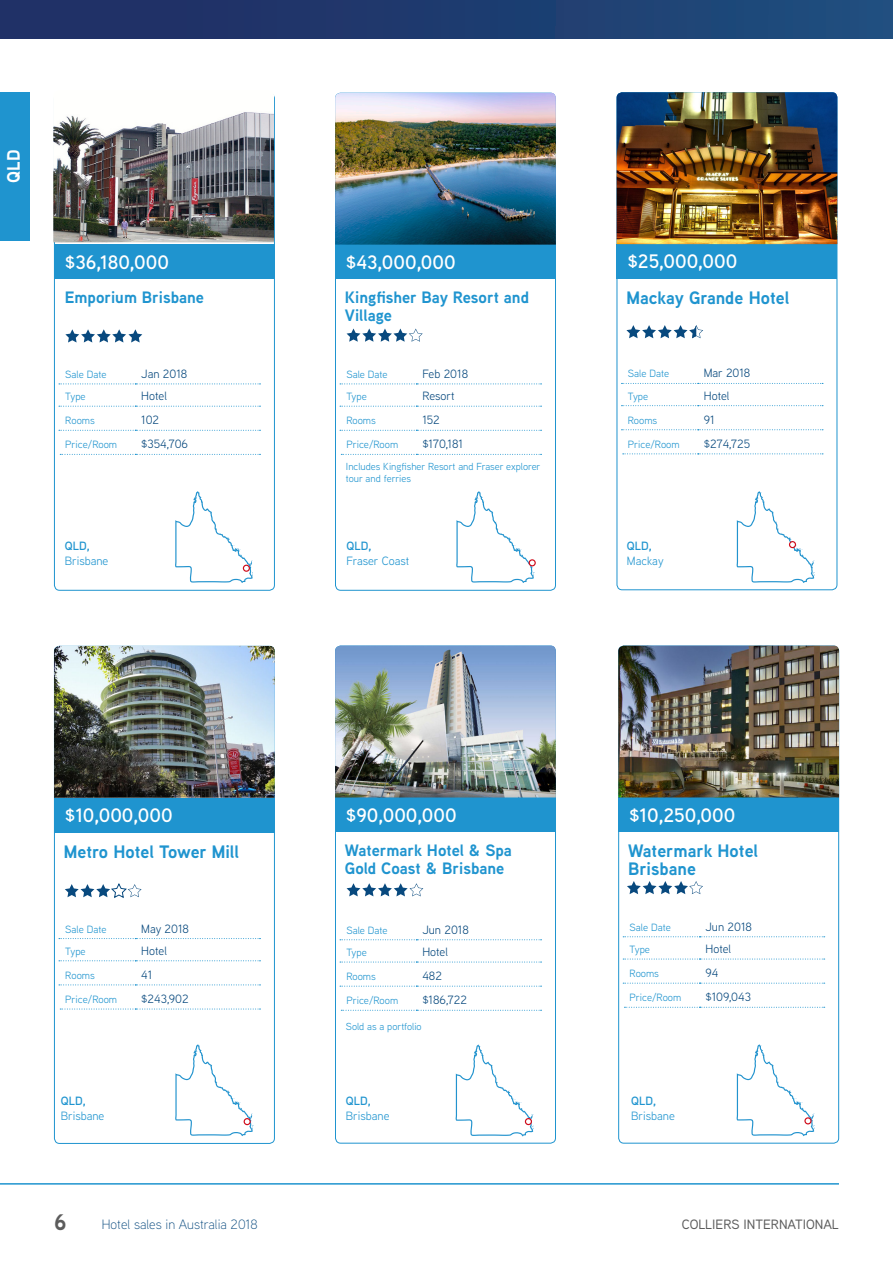
<style>
.page{position:relative;width:893px;height:1263px;background:#fff}
.page>*{position:absolute;margin:0;border:0;box-sizing:border-box;transform-origin:0 0}
.t1{font:700 22.5px "Aaux Next";color:#5c5c5c}
.t2{font:600 19.5px "Aaux Next";color:#fff}
.t3{font:700 18px/18px "Aaux Next";color:#1f94cf}
.t4{font:700 18px "Aaux Next";color:#fff}
.t5{font:700 16.5px/18px "Aaux Next";color:#1f94cf}
.t6{font:300 13.5px "Aaux Next";color:#08497e}
.t7{font:500 13.5px "Aaux Next";color:#5c5c5c}
.t8{font:12px "Aaux Next";color:#08497e}
.t9{font:12px "Aaux Next";color:#1f94cf}
.t10{font:600 12px "Aaux Next";color:#1f94cf}
.t11{font:10.5px "Aaux Next";color:#1f94cf}
.t12{font:10.2px/12.3px "Aaux Next";color:#1f94cf}
</style>
<div class="page">
<hr style="left:0;top:1183px;width:839px;height:1px;background:#1f94cf">
<svg style="left:0;top:0;width:893px;height:39px;background:#1f3c6f"></svg>
<svg style="left:347px;top:329px;width:76px;height:13px"></svg>
<svg style="left:59px;top:384px;width:201px;height:1px"></svg>
<svg style="left:59px;top:406px;width:201px;height:1px"></svg>
<svg style="left:59px;top:430px;width:201px;height:1px"></svg>
<svg style="left:60px;top:454px;width:200px;height:1px"></svg>
<div style="left:54px;top:245px;width:221px;height:34px;background:#1f94cf"></div>
<img style="left:53px;top:112px;width:221px;height:130px">
<svg style="left:175px;top:491px;width:78px;height:92px"></svg>
<div style="left:243px;top:565px;width:7px;height:7px;border:1px solid #cf0d1c;border-radius:50%"></div>
<svg style="left:456px;top:491px;width:79px;height:92px"></svg>
<div style="left:529px;top:559px;width:7px;height:7px;border:1px solid #cf0d1c;border-radius:50%"></div>
<svg style="left:340px;top:384px;width:202px;height:1px"></svg>
<svg style="left:340px;top:406px;width:202px;height:1px"></svg>
<svg style="left:340px;top:430px;width:202px;height:1px"></svg>
<svg style="left:341px;top:454px;width:201px;height:1px"></svg>
<div style="left:337px;top:245px;width:217px;height:34px;background:#1f94cf"></div>
<img style="left:335px;top:93px;width:221px;height:152px">
<svg style="left:621px;top:383px;width:202px;height:1px"></svg>
<svg style="left:621px;top:405px;width:202px;height:1px"></svg>
<svg style="left:621px;top:429px;width:202px;height:1px"></svg>
<svg style="left:623px;top:453px;width:200px;height:1px"></svg>
<div style="left:619px;top:244px;width:216px;height:35px;background:#1f94cf"></div>
<img style="left:617px;top:92px;width:220px;height:152px">
<svg style="left:737px;top:491px;width:77px;height:92px"></svg>
<div style="left:789px;top:541px;width:7px;height:7px;border:1px solid #cf0d1c;border-radius:50%"></div>
<svg style="left:175px;top:1044px;width:78px;height:92px"></svg>
<div style="left:244px;top:1118px;width:7px;height:7px;border:1px solid #cf0d1c;border-radius:50%"></div>
<svg style="left:59px;top:938px;width:201px;height:1px"></svg>
<svg style="left:59px;top:960px;width:201px;height:1px"></svg>
<svg style="left:59px;top:984px;width:201px;height:1px"></svg>
<svg style="left:60px;top:1009px;width:200px;height:1px"></svg>
<div style="left:56px;top:798px;width:217px;height:34px;background:#1f94cf"></div>
<img style="left:54px;top:646px;width:221px;height:152px">
<svg style="left:65px;top:883px;width:77px;height:15px"></svg>
<svg style="left:347px;top:883px;width:76px;height:13px"></svg>
<svg style="left:340px;top:939px;width:202px;height:1px"></svg>
<svg style="left:340px;top:962px;width:202px;height:1px"></svg>
<svg style="left:340px;top:986px;width:202px;height:1px"></svg>
<svg style="left:341px;top:1010px;width:201px;height:1px"></svg>
<div style="left:337px;top:797px;width:217px;height:35px;background:#1f94cf"></div>
<img style="left:335px;top:646px;width:221px;height:151px">
<svg style="left:456px;top:1044px;width:77px;height:92px"></svg>
<div style="left:525px;top:1118px;width:7px;height:7px;border:1px solid #cf0d1c;border-radius:50%"></div>
<svg style="left:623px;top:936px;width:202px;height:1px"></svg>
<svg style="left:623px;top:959px;width:202px;height:1px"></svg>
<svg style="left:623px;top:983px;width:202px;height:1px"></svg>
<svg style="left:624px;top:1007px;width:201px;height:1px"></svg>
<div style="left:618px;top:797px;width:221px;height:35px;background:#1f94cf"></div>
<img style="left:618px;top:646px;width:221px;height:151px">
<svg style="left:627px;top:881px;width:76px;height:13px"></svg>
<svg style="left:737px;top:1044px;width:77px;height:92px"></svg>
<div style="left:804px;top:1117px;width:8px;height:7px;border:1px solid #cf0d1c;border-radius:50%"></div>
<svg style="left:65px;top:329px;width:77px;height:13px"></svg>
<svg style="left:626px;top:325px;width:77px;height:13px"></svg>
<div style="left:0;top:92px;width:29px;height:148px;background:#1f94cf"></div>
<h3 class="t4" style="left:1px;top:183px;width:35px;rotate:-90deg">QLD</h3>
<h2 class="t2" style="left:65px;top:249px;width:106px">$36,180,000</h2>
<h3 class="t5" style="left:65px;top:288px;width:141px">Emporium Brisbane</h3>
<p class="t11" style="left:65px;top:367px;width:43px">Sale Date</p>
<p class="t8" style="left:141px;top:366px;width:48px">Jan 2018</p>
<p class="t11" style="left:65px;top:389px;width:22px">Type</p>
<p class="t8" style="left:141px;top:388px;width:27px">Hotel</p>
<p class="t11" style="left:65px;top:414px;width:31px">Rooms</p>
<p class="t8" style="left:141px;top:412px;width:19px">102</p>
<p class="t11" style="left:65px;top:438px;width:53px">Price/Room</p>
<p class="t8" style="left:141px;top:436px;width:48px">$354,706</p>
<p class="t10" style="left:65px;top:537px;width:26px">QLD,</p>
<p class="t9" style="left:65px;top:552px;width:45px">Brisbane</p>
<h2 class="t2" style="left:346px;top:249px;width:111px">$43,000,000</h2>
<h2 class="t2" style="left:627px;top:248px;width:111px">$25,000,000</h2>
<h3 class="t5" style="left:345px;top:288px;width:186px">Kingfisher Bay Resort and<br>Village</h3>
<h3 class="t3" style="left:626px;top:288px;width:164px">Mackay Grande Hotel</h3>
<p class="t11" style="left:346px;top:367px;width:43px">Sale Date</p>
<p class="t8" style="left:422px;top:366px;width:47px">Feb 2018</p>
<p class="t11" style="left:346px;top:389px;width:22px">Type</p>
<p class="t8" style="left:422px;top:388px;width:34px">Resort</p>
<p class="t11" style="left:346px;top:414px;width:31px">Rooms</p>
<p class="t8" style="left:422px;top:412px;width:19px">152</p>
<p class="t11" style="left:346px;top:438px;width:53px">Price/Room</p>
<p class="t8" style="left:422px;top:436px;width:42px">$170,181</p>
<p class="t11" style="left:628px;top:367px;width:43px">Sale Date</p>
<p class="t8" style="left:704px;top:365px;width:48px">Mar 2018</p>
<p class="t11" style="left:628px;top:389px;width:22px">Type</p>
<p class="t8" style="left:704px;top:387px;width:27px">Hotel</p>
<p class="t11" style="left:628px;top:413px;width:31px">Rooms</p>
<p class="t8" style="left:704px;top:411px;width:12px">91</p>
<p class="t11" style="left:628px;top:437px;width:53px">Price/Room</p>
<p class="t8" style="left:704px;top:436px;width:48px">$274,725</p>
<p class="t12" style="left:346px;top:460px;width:196px">Includes Kingfisher Resort and Fraser explorer tour and ferries</p>
<p class="t10" style="left:347px;top:538px;width:26px">QLD,</p>
<p class="t9" style="left:347px;top:553px;width:64px">Fraser Coast</p>
<p class="t10" style="left:627px;top:538px;width:26px">QLD,</p>
<p class="t9" style="left:627px;top:553px;width:38px">Mackay</p>
<h2 class="t2" style="left:65px;top:802px;width:109px">$10,000,000</h2>
<h3 class="t3" style="left:64px;top:842px;width:177px">Metro Hotel Tower Mill</h3>
<p class="t11" style="left:65px;top:922px;width:43px">Sale Date</p>
<p class="t8" style="left:141px;top:920px;width:49px">May 2018</p>
<p class="t11" style="left:65px;top:944px;width:22px">Type</p>
<p class="t8" style="left:141px;top:942px;width:27px">Hotel</p>
<p class="t11" style="left:65px;top:968px;width:31px">Rooms</p>
<p class="t8" style="left:141px;top:967px;width:13px">41</p>
<p class="t11" style="left:65px;top:992px;width:53px">Price/Room</p>
<p class="t8" style="left:141px;top:991px;width:49px">$243,902</p>
<p class="t10" style="left:61px;top:1092px;width:26px">QLD,</p>
<p class="t9" style="left:61px;top:1107px;width:45px">Brisbane</p>
<h2 class="t2" style="left:346px;top:801px;width:112px">$90,000,000</h2>
<h3 class="t5" style="left:345px;top:841px;width:168px">Watermark Hotel &amp; Spa<br>Gold Coast &amp; Brisbane</h3>
<p class="t11" style="left:346px;top:923px;width:43px">Sale Date</p>
<p class="t8" style="left:422px;top:921px;width:48px">Jun 2018</p>
<p class="t11" style="left:346px;top:945px;width:22px">Type</p>
<p class="t8" style="left:422px;top:944px;width:27px">Hotel</p>
<p class="t11" style="left:346px;top:969px;width:31px">Rooms</p>
<p class="t8" style="left:422px;top:968px;width:21px">482</p>
<p class="t11" style="left:346px;top:993px;width:53px">Price/Room</p>
<p class="t8" style="left:422px;top:992px;width:46px">$186,722</p>
<p class="t12" style="left:346px;top:1020px;width:77px">Sold as a portfolio</p>
<p class="t10" style="left:346px;top:1092px;width:26px">QLD,</p>
<p class="t9" style="left:346px;top:1107px;width:45px">Brisbane</p>
<h2 class="t2" style="left:629px;top:801px;width:108px">$10,250,000</h2>
<h3 class="t3" style="left:628px;top:842px;width:131px">Watermark Hotel<br>Brisbane</h3>
<p class="t11" style="left:629px;top:920px;width:43px">Sale Date</p>
<p class="t8" style="left:705px;top:918px;width:48px">Jun 2018</p>
<p class="t11" style="left:629px;top:942px;width:22px">Type</p>
<p class="t8" style="left:705px;top:941px;width:27px">Hotel</p>
<p class="t11" style="left:629px;top:966px;width:31px">Rooms</p>
<p class="t8" style="left:705px;top:965px;width:14px">94</p>
<p class="t11" style="left:629px;top:990px;width:53px">Price/Room</p>
<p class="t8" style="left:705px;top:989px;width:47px">$109,043</p>
<p class="t10" style="left:631px;top:1092px;width:26px">QLD,</p>
<p class="t9" style="left:631px;top:1107px;width:45px">Brisbane</p>
<h1 class="t1" style="left:54px;top:1206px;width:14px">6</h1>
<p class="t6" style="left:102px;top:1215px;width:157px">Hotel sales in Australia 2018</p>
<p class="t7" style="left:682px;top:1215px;width:159px">COLLIERS INTERNATIONAL</p>
</div>
